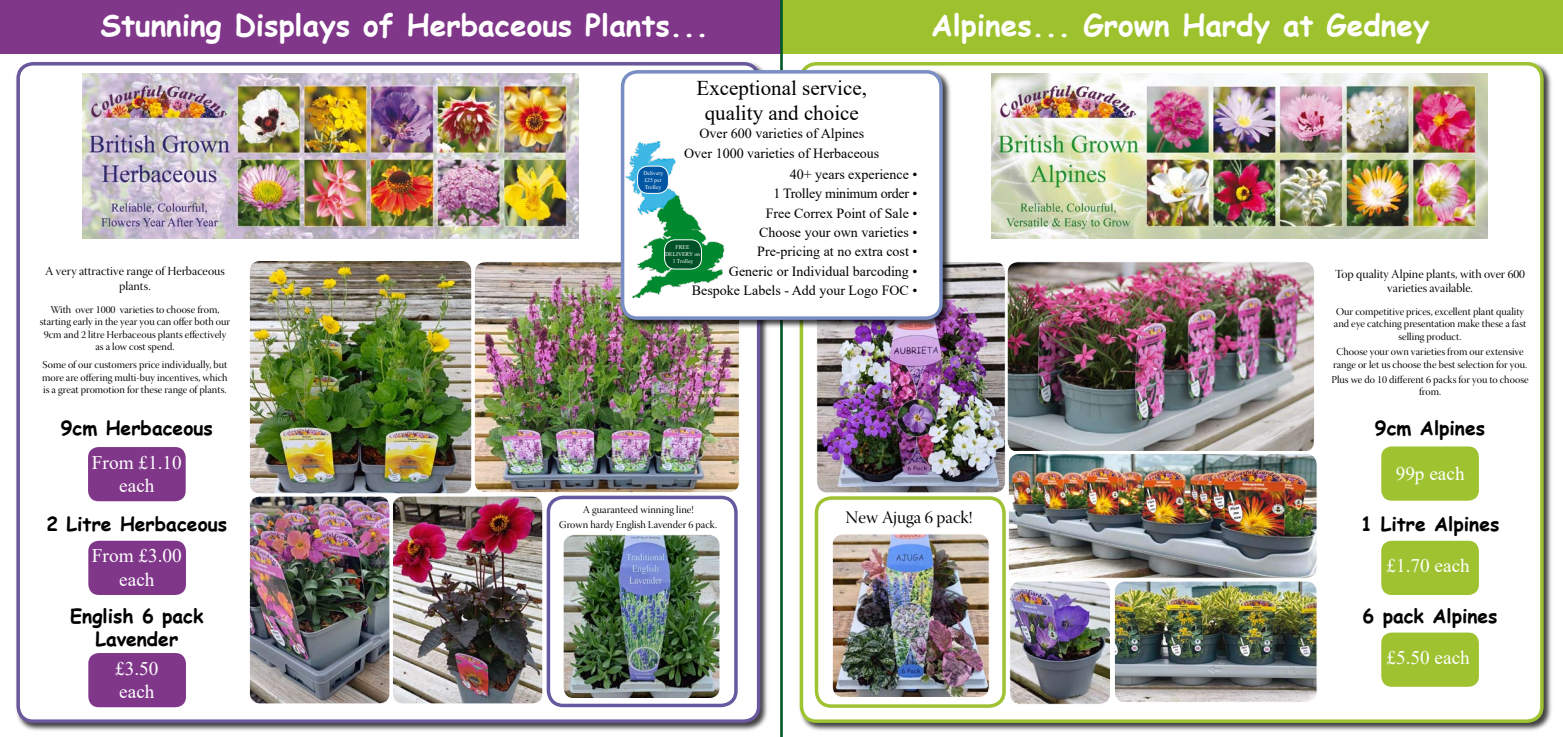
<style>
.page{position:relative;width:1563px;height:737px;background:#fff}
.page>*{position:absolute;margin:0;border:0;box-sizing:border-box;transform-origin:0 0}
.t1{font:700 29.75px "Comic Sans MS";color:#fff}
.t2{font:21px/25.2px "Times New Roman";color:#000;text-align:center}
.t3{font:700 19.25px/23.1px "Comic Sans MS";color:#000;text-align:center}
.t4{font:19.25px/23.1px "Times New Roman";color:#fff;text-align:center}
.t5{font:700 19.25px "Comic Sans MS";color:#020304}
.t6{font:17.5px "Warnock Pro Disp";color:#000}
.t7{font:14px/19.2px "Times New Roman";color:#000;text-align:center}
.t8{font:12.25px/14.7px "Warnock Pro Disp";color:#000;text-align:center}
.t9{font:10.5px/12.6px "Warnock Pro Disp";color:#000;text-align:center}
.t10{font:5.69px/6.8px "Times New Roman";color:#fff;text-align:center}
</style>
<div class="page">
<div style="left:15px;top:60px;width:755px;height:672px;background:#000;opacity:.75"></div>
<div style="left:18px;top:64px;width:740px;height:657px;background:#fff;border-radius:15px"></div>
<div style="left:16px;top:62px;width:744px;height:661px;border:4px solid #6a589d;border-radius:15px"></div>
<div style="left:0;top:0;width:782px;height:54px;background:#803689"></div>
<div style="left:781px;top:0;width:782px;height:54px;background:#9dc22d"></div>
<hr style="left:780px;top:0;width:3px;height:737px;background:#005928">
<div style="left:798px;top:60px;width:755px;height:672px;background:#000;opacity:.75"></div>
<div style="left:801px;top:64px;width:741px;height:657px;background:#fff;border-radius:15px"></div>
<div style="left:799px;top:62px;width:744px;height:661px;border:4px solid #9ec230;border-radius:15px"></div>
<img style="left:1008px;top:453px;width:309px;height:125px;border-radius:10px">
<div style="left:1008px;top:453px;width:309px;height:125px;border:1px solid #fff;border-radius:10px"></div>
<img style="left:249px;top:260px;width:222px;height:234px;border-radius:10px">
<div style="left:249px;top:260px;width:223px;height:234px;border:1px solid #fff;border-radius:10px"></div>
<div style="left:1381px;top:446px;width:98px;height:54px;background:#9ec230;border-radius:10px"></div>
<div style="left:88px;top:541px;width:98px;height:54px;background:#803689;border-radius:10px"></div>
<div style="left:88px;top:447px;width:98px;height:54px;background:#803689;border-radius:10px"></div>
<div style="left:1381px;top:541px;width:98px;height:54px;background:#9ec230;border-radius:10px"></div>
<div style="left:1381px;top:632px;width:98px;height:54px;background:#9ec230;border-radius:10px"></div>
<img style="left:82px;top:73px;width:497px;height:165px">
<img style="left:392px;top:496px;width:151px;height:208px;border-radius:10px">
<div style="left:392px;top:495px;width:151px;height:209px;border:1px solid #fff;border-radius:10px"></div>
<img style="left:474px;top:262px;width:265px;height:230px;border-radius:10px">
<div style="left:474px;top:261px;width:266px;height:232px;border:1px solid #fff;border-radius:10px"></div>
<img style="left:991px;top:73px;width:496px;height:165px">
<img style="left:1009px;top:263px;width:304px;height:187px">
<div style="left:1007px;top:261px;width:308px;height:191px;border:1px solid #fff;border-radius:10px"></div>
<div style="left:547px;top:495px;width:191px;height:212px;border:4px solid #655a9f;border-radius:15px"></div>
<img style="left:563px;top:535px;width:157px;height:163px;border-radius:10px">
<div style="left:563px;top:534px;width:157px;height:165px;border:1px solid #fff;border-radius:10px"></div>
<img style="left:816px;top:261px;width:189px;height:232px;border-radius:10px">
<div style="left:816px;top:261px;width:190px;height:232px;border:1px solid #fff;border-radius:10px"></div>
<div style="left:619px;top:68px;width:333px;height:261px;background:#000;opacity:.75"></div>
<div style="left:622px;top:72px;width:319px;height:246px;background:#fff;border-radius:15px"></div>
<div style="left:621px;top:70px;width:322px;height:250px;border:4px solid #798ec2;border-radius:15px"></div>
<img style="left:619px;top:140px;width:106px;height:157px">
<div style="left:664px;top:240px;width:37px;height:29px;background:#005127;border-radius:10px"></div>
<div style="left:664px;top:239px;width:38px;height:30px;border:1px solid #fff;border-radius:10px"></div>
<div style="left:637px;top:166px;width:31px;height:27px;background:#0056a2;border-radius:10px"></div>
<div style="left:637px;top:166px;width:32px;height:28px;border:1px solid #fff;border-radius:10px"></div>
<img style="left:1009px;top:581px;width:101px;height:123px;border-radius:10px">
<div style="left:1009px;top:580px;width:102px;height:124px;border:1px solid #fff;border-radius:10px"></div>
<div style="left:815px;top:496px;width:191px;height:212px;border:4px solid #9ec231;border-radius:15px"></div>
<img style="left:832px;top:534px;width:157px;height:163px;border-radius:10px">
<div style="left:832px;top:533px;width:157px;height:165px;border:1px solid #fff;border-radius:10px"></div>
<div style="left:88px;top:653px;width:98px;height:54px;background:#803689;border-radius:10px"></div>
<img style="left:249px;top:496px;width:141px;height:207px;border-radius:10px">
<div style="left:249px;top:495px;width:141px;height:209px;border:1px solid #fff;border-radius:10px"></div>
<img style="left:1114px;top:581px;width:203px;height:121px;border-radius:10px">
<div style="left:1114px;top:580px;width:203px;height:123px;border:1px solid #fff;border-radius:10px"></div>
<h1 class="t1" style="left:101px;top:3px;width:609px">Stunning Displays of Herbaceous Plants...</h1>
<h1 class="t1" style="left:931px;top:3px;width:500px">Alpines... Grown Hardy at Gedney</h1>
<p class="t8" style="left:45px;top:265px;width:181px">A very attractive range of Herbaceous plants.</p>
<p class="t9" style="left:40px;top:304px;width:192px">With over 1000 varieties to choose from, starting early in the year you can offer both our 9cm and 2 litre Herbaceous plants effectively as a low cost spend.</p>
<p class="t9" style="left:42px;top:359px;width:187px;text-align:justify">Some of our customers price individually, but more are offering multi-buy incentives, which is a great promotion for these range of plants.</p>
<h2 class="t2" style="left:696px;top:75px;width:172px">Exceptional service, quality and choice</h2>
<h3 class="t7" style="left:684px;top:123px;width:197px">Over 600 varieties of Alpines<br>Over 1000 varieties of Herbaceous</h3>
<p class="t10" style="left:643px;top:169px;width:21px;text-align:left">Delivery £25 per<br>Trolley</p>
<h3 class="t7" style="left:692px;top:164px;width:227px;text-align:right">40+ years experience •<br>1 Trolley minimum order •<br>Free Correx Point of Sale •<br>Choose your own varieties •<br>Pre-pricing at no extra cost •<br>Generic or Individual barcoding •<br>Bespoke Labels - Add your Logo FOC •</h3>
<p class="t10" style="left:665px;top:243px;width:37px">FREE<br>DELIVERY on<br>1 Trolley</p>
<p class="t8" style="left:1335px;top:268px;width:192px">Top quality Alpine plants, with over 600 varieties available.</p>
<p class="t9" style="left:1334px;top:306px;width:194px">Our competitive prices, excellent plant quality and eye catching presentation make these a fast selling product.</p>
<p class="t9" style="left:1333px;top:347px;width:195px">Choose your own varieties from our extensive range or let us choose the best selection for you.</p>
<p class="t9" style="left:1331px;top:374px;width:199px">Plus we do 10 different 6 packs for you to choose from.</p>
<h3 class="t3" style="left:61px;top:416px;width:154px">9cm Herbaceous</h3>
<h3 class="t3" style="left:1375px;top:416px;width:112px">9cm Alpines</h3>
<h3 class="t4" style="left:92px;top:450px;width:91px">From £1.10 each</h3>
<h3 class="t3" style="left:47px;top:512px;width:182px">2 Litre Herbaceous</h3>
<h3 class="t4" style="left:92px;top:544px;width:91px">From £3.00 each</h3>
<h3 class="t3" style="left:70px;top:603px;width:135px">English 6 pack<br>Lavender</h3>
<h3 class="t4" style="left:115px;top:656px;width:45px;text-align:left">£3.50 each</h3>
<p class="t9" style="left:559px;top:503px;width:159px;line-height:15px">A guaranteed winning line!<br>Grown hardy English Lavender 6 pack.</p>
<h3 class="t6" style="left:845px;top:508px;width:128px">New Ajuga 6 pack!</h3>
<h3 class="t4" style="left:1395px;top:461px;width:70px">99p each</h3>
<h3 class="t3" style="left:1360px;top:511px;width:140px">1 Litre Alpines</h3>
<h3 class="t4" style="left:1386px;top:553px;width:85px">£1.70 each</h3>
<h3 class="t5" style="left:1362px;top:601px;width:136px">6 pack Alpines</h3>
<h3 class="t4" style="left:1386px;top:645px;width:85px">£5.50 each</h3>
</div>
